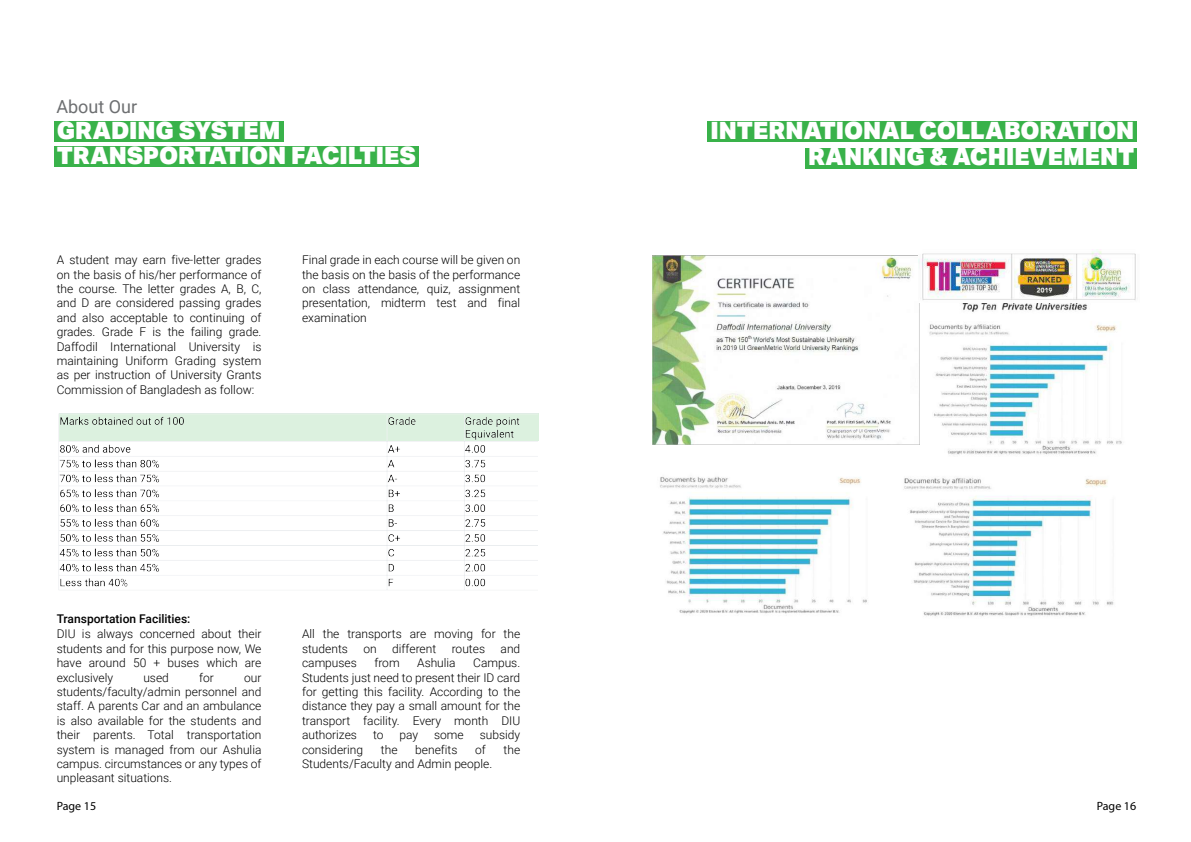
<style>
.page{position:relative;width:1191px;height:842px;background:#fff}
.page>*{position:absolute;margin:0;border:0;box-sizing:border-box;transform-origin:0 0}
.t1{font:900 24px "Aktiv Grotesk";color:#fff}
.t2{font:18px "Roboto";color:#6d6f71}
.t3{font:300 12px/14.4px "Roboto";color:#000;text-align:justify}
.t4{font:500 12px "Roboto";color:#000}
.t5{font:12px "Myriad Pro";color:#000}
</style>
<div class="page">
<img style="left:929px;top:303px;width:193px;height:152px">
<img style="left:652px;top:256px;width:267px;height:189px">
<img style="left:918px;top:249px;width:218px;height:54px">
<img style="left:660px;top:477px;width:207px;height:137px">
<img style="left:904px;top:478px;width:210px;height:138px">
<div style="left:54px;top:147px;width:365px;height:20px;background:#39b24a"></div>
<img style="left:58px;top:413px;width:480px;height:177px">
<div style="left:707px;top:121px;width:430px;height:21px;background:#39b24a"></div>
<div style="left:54px;top:121px;width:229px;height:21px;background:#39b24a"></div>
<div style="left:805px;top:148px;width:332px;height:20px;background:#39b24a"></div>
<h2 class="t2" style="left:56px;top:94px;width:82px">About Our</h2>
<h1 class="t1" style="left:57px;top:115px;width:225px">GRADING SYSTEM</h1>
<h1 class="t1" style="left:710px;top:115px;width:425px">INTERNATIONAL COLLABORATION</h1>
<h1 class="t1" style="left:57px;top:140px;width:361px">TRANSPORTATION FACILTIES</h1>
<p class="t3" style="left:57px;top:252px;width:206px">A student may earn five-letter grades on the basis of his/her performance of the course. The letter grades A, B, C, and D are considered passing grades and also acceptable to continuing of grades. Grade F is the failing grade.<br>Daffodil International University is maintaining Uniform Grading system as per instruction of University Grants Commission of Bangladesh as follow:</p>
<p class="t3" style="left:302px;top:252px;width:220px">Final grade in each course will be given on the basis on the basis of the performance on class attendance, quiz, assignment presentation, midterm test and final examination</p>
<p class="t4" style="left:57px;top:610px;width:135px">Transportation Facilities:</p>
<p class="t3" style="left:57px;top:626px;width:206px">DIU is always concerned about their students and for this purpose now, We have around 50 + buses which are exclusively</p>
<p class="t3" style="left:143px;top:670px;width:27px">used</p>
<p class="t3" style="left:199px;top:670px;width:16px">for</p>
<p class="t3" style="left:57px;top:670px;width:206px;text-indent:187px">our students/faculty/admin personnel and staff. A parents Car and an ambulance is also available for the students and their parents. Total transportation system is managed from our Ashulia campus. circumstances or any types of unpleasant situations.</p>
<p class="t3" style="left:302px;top:626px;width:220px">All the transports are moving for the students</p>
<p class="t3" style="left:363px;top:641px;width:15px">on</p>
<p class="t3" style="left:392px;top:641px;width:45px">different</p>
<p class="t3" style="left:452px;top:641px;width:35px">routes</p>
<p class="t3" style="left:500px;top:641px;width:21px">and</p>
<p class="t3" style="left:302px;top:655px;width:56px">campuses</p>
<p class="t3" style="left:374px;top:655px;width:27px">from</p>
<p class="t3" style="left:417px;top:655px;width:40px">Ashulia</p>
<p class="t3" style="left:302px;top:655px;width:220px;text-indent:171px">Campus.<br>Students just need to present their ID card for getting this facility. According to the distance they pay a small amount for the transport facility. Every month DIU authorizes</p>
<p class="t3" style="left:373px;top:727px;width:12px">to</p>
<p class="t3" style="left:399px;top:727px;width:20px">pay</p>
<p class="t3" style="left:434px;top:727px;width:31px">some</p>
<p class="t3" style="left:480px;top:727px;width:42px">subsidy</p>
<p class="t3" style="left:302px;top:742px;width:63px">considering</p>
<p class="t3" style="left:381px;top:742px;width:18px">the</p>
<p class="t3" style="left:415px;top:742px;width:44px">benefits</p>
<p class="t3" style="left:475px;top:742px;width:12px">of</p>
<p class="t3" style="left:503px;top:742px;width:18px">the</p>
<p class="t3" style="left:302px;top:756px;width:192px">Students/Faculty and Admin people.</p>
<h1 class="t1" style="left:808px;top:141px;width:328px">RANKING &amp; ACHIEVEMENT</h1>
<p class="t5" style="left:57px;top:799px;width:41px">Page 15</p>
<p class="t5" style="left:1096px;top:799px;width:41px">Page 16</p>
</div>
